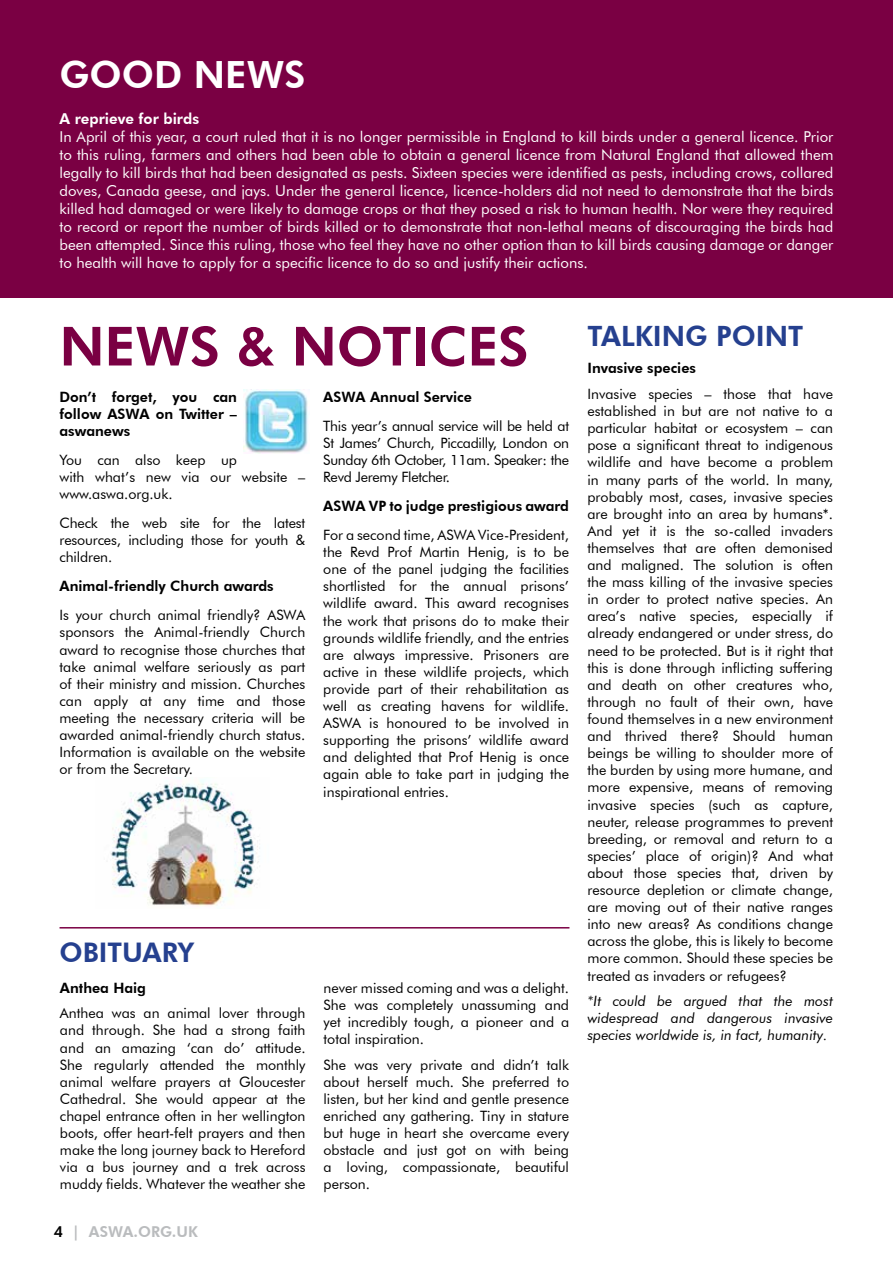
<style>
.page{position:relative;width:893px;height:1263px;background:#fff}
.page>*{position:absolute;margin:0;border:0;box-sizing:border-box;transform-origin:0 0}
.t1{font:800 54px "Futura BT";color:#7a0043}
.t2{font:800 37.5px "Futura BT";color:#fff}
.t3{font:800 28.05px "Futura BT";color:#25408f}
.t4{font:800 27px "Futura BT";color:#25408f}
.t5{font:15px/18px "Futura BT";color:#fff;text-align:justify}
.t6{font:800 15px "Futura BT";color:#fff}
.t7{font:800 15px "Futura BT";color:#babcbe}
.t8{font:14.25px/17.1px "Futura BT";color:#000;text-align:justify}
.t9{font:800 14.25px/17.1px "Futura BT";color:#000;text-align:justify}
.t10{font:italic 14.25px/17.1px "Futura BT";color:#000;text-align:justify}
.s1{color:#000}
</style>
<div class="page">
<div style="left:0;top:0;width:893px;height:298px;background:#7a0043"></div>
<img style="left:244px;top:389px;width:65px;height:65px">
<img style="left:110px;top:777px;width:150px;height:129px">
<hr style="left:60px;top:927px;width:509px;height:1px;background:#7a0043">
<h2 class="t2" style="left:60px;top:52px;width:247px">GOOD NEWS</h2>
<p class="t6" style="left:60px;top:110px;width:141px">A reprieve for birds</p>
<p class="t5" style="left:60px;top:128px;width:775px">In April of this year, a court ruled that it is no longer permissible in England to kill birds under a general licence. Prior to this ruling, farmers and others had been able to obtain a general licence from Natural England that allowed them legally to kill birds that had been designated as pests. Sixteen species were identified as pests, including crows, collared doves, Canada geese, and jays. Under the general licence, licence-holders did not need to demonstrate that the birds killed had damaged or were likely to damage crops or that they posed a risk to human health. Nor were they required to record or report the number of birds killed or to demonstrate that non-lethal means of discouraging the birds had been attempted. Since this ruling, those who feel they have no other option than to kill birds causing damage or danger to health will have to apply for a specific licence to do so and justify their actions.</p>
<h1 class="t1" style="left:60px;top:313px;width:471px">NEWS &amp; NOTICES</h1>
<p class="t9" style="left:60px;top:388px;width:179px">Don’t forget, you can follow ASWA on Twitter – aswanews</p>
<p class="t8" style="left:60px;top:451px;width:247px;text-align:left">You can also keep up<br>with what’s new via our website – www.aswa.org.uk.</p>
<p class="t8" style="left:60px;top:514px;width:247px">Check the web site for the latest resources, including those for youth &amp; children.</p>
<p class="t9" style="left:60px;top:578px;width:216px">Animal-friendly Church awards</p>
<p class="t8" style="left:60px;top:607px;width:247px">Is your church animal friendly? ASWA sponsors the Animal-friendly Church award to recognise those churches that take animal welfare seriously as part of their ministry and mission. Churches can apply at any time and those meeting the necessary criteria will be awarded animal-friendly church status.<br>Information is available on the website or from the Secretary.</p>
<p class="t9" style="left:323px;top:388px;width:150px">ASWA Annual Service</p>
<p class="t8" style="left:323px;top:417px;width:247px">This year’s annual service will be held at St James’ Church, Piccadilly, London on Sunday 6th October, 11am. Speaker: the Revd Jeremy Fletcher.</p>
<p class="t9" style="left:323px;top:497px;width:247px">ASWA VP to judge prestigious award</p>
<p class="t8" style="left:323px;top:526px;width:247px">For a second time, ASWA Vice-President, the Revd Prof Martin Henig, is to be one of the panel judging the facilities shortlisted for the annual prisons’ wildlife award. This award recognises the work that prisons do to make their grounds wildlife friendly, and the entries are always impressive. Prisoners are active in these wildlife projects, which provide part of their rehabilitation as well as creating havens for wildlife.<br>ASWA is honoured to be involved in supporting the prisons’ wildlife award and delighted that Prof Henig is once again able to take part in judging the inspirational entries.</p>
<h3 class="t4" style="left:60px;top:936px;width:136px">OBITUARY</h3>
<p class="t9" style="left:60px;top:979px;width:88px">Anthea Haig</p>
<p class="t8" style="left:60px;top:1004px;width:247px">Anthea was an animal lover through and through. She had a strong faith and an amazing ‘can do’ attitude.<br>She regularly attended the monthly animal welfare prayers at Gloucester Cathedral. She would appear at the chapel entrance often in her wellington boots, offer heart-felt prayers and then make the long journey back to Hereford via a bus journey and a trek across muddy fields. Whatever the weather she</p>
<p class="t7" style="left:54px;top:1222px;width:145px"><span class="s1">4</span> | ASWA.ORG.UK</p>
<p class="t8" style="left:324px;top:979px;width:247px">never missed coming and was a delight.<br>She was completely unassuming and yet incredibly tough, a pioneer and a total inspiration.</p>
<p class="t8" style="left:324px;top:1056px;width:247px">She was very private and didn’t talk about herself much. She preferred to listen, but her kind and gentle presence enriched any gathering. Tiny in stature but huge in heart she overcame every obstacle and just got on with being a loving, compassionate, beautiful person.</p>
<h3 class="t3" style="left:587px;top:319px;width:217px">TALKING POINT</h3>
<p class="t9" style="left:587px;top:360px;width:110px">Invasive species</p>
<p class="t8" style="left:587px;top:385px;width:247px">Invasive species – those that have established in but are not native to a particular habitat or ecosystem – can pose a significant threat to indigenous wildlife and have become a problem in many parts of the world. In many, probably most, cases, invasive species are brought into an area by humans*.<br>And yet it is the so-called invaders themselves that are often demonised and maligned. The solution is often the mass killing of the invasive species in order to protect native species. An area’s native species, especially if already endangered or under stress, do need to be protected. But is it right that this is done through inflicting suffering and death on other creatures who, through no fault of their own, have found themselves in a new environment and thrived there? Should human beings be willing to shoulder more of the burden by using more humane, and more expensive, means of removing invasive species (such as capture, neuter, release programmes to prevent breeding, or removal and return to a species’ place of origin)? And what about those species that, driven by resource depletion or climate change, are moving out of their native ranges into new areas? As conditions change across the globe, this is likely to become more common. Should these species be treated as invaders or refugees?</p>
<p class="t10" style="left:587px;top:992px;width:247px">*It could be argued that the most widespread and dangerous invasive species worldwide is, in fact, humanity.</p>
</div>
